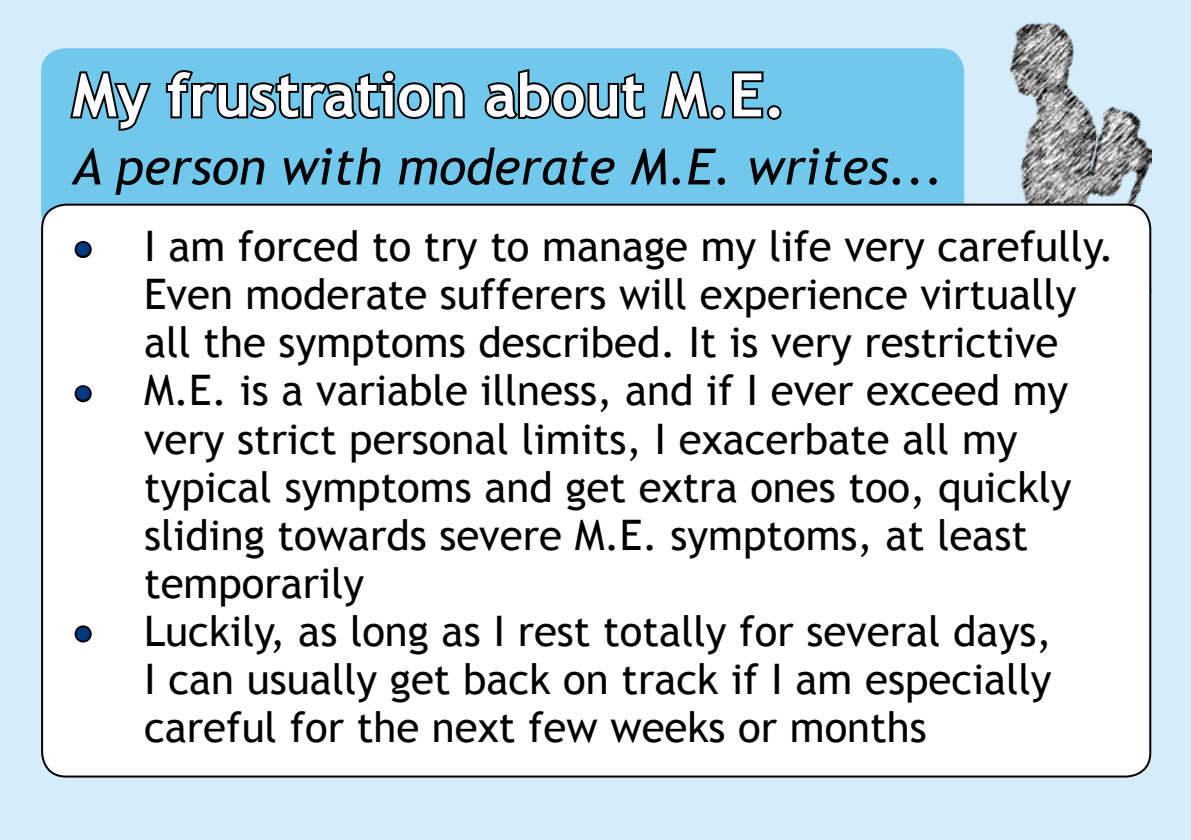
<style>
.page{position:relative;width:1191px;height:840px;background:#fff}
.page>*{position:absolute;margin:0;border:0;box-sizing:border-box;transform-origin:0 0}
.t1{font:700 60px "Trebuchet MS";color:#fff}
.t2{font:italic 50px "Trebuchet MS";color:#000}
.t3{font:42px/48px "Trebuchet MS";color:#000}
.s1{font-weight:700;color:#003882}
</style>
<div class="page">
<div style="left:0;top:0;width:1191px;height:839px;background:#d5edfa"></div>
<img style="left:945px;top:23px;width:206px;height:199px">
<div style="left:41px;top:48px;width:923px;height:189px;background:#71c8ed;border-radius:24px"></div>
<div style="left:42px;top:204px;width:1108px;height:572px;background:#fff;border-radius:24px"></div>
<svg style="left:70px;top:71px;width:82px;height:60px"></svg>
<svg style="left:165px;top:70px;width:300px;height:49px"></svg>
<svg style="left:484px;top:69px;width:162px;height:50px"></svg>
<svg style="left:661px;top:71px;width:121px;height:49px"></svg>
<svg style="left:74px;top:241px;width:18px;height:18px"></svg>
<svg style="left:74px;top:385px;width:18px;height:18px"></svg>
<svg style="left:74px;top:625px;width:18px;height:18px"></svg>
<h1 class="t1" style="left:72px;top:57px;width:715px">My frustration about M.E.</h1>
<p class="t2" style="left:72px;top:137px;width:873px">A person with moderate M.E. writes...</p>
<p class="t3" style="left:144px;top:223px;width:971px;text-indent:-72px"><span class="s1">•</span> I am forced to try to manage my life very carefully.<br>Even moderate sufferers will experience virtually all the symptoms described. It is very restrictive</p>
<p class="t3" style="left:144px;top:367px;width:929px;text-indent:-72px"><span class="s1">•</span> M.E. is a variable illness, and if I ever exceed my very strict personal limits, I exacerbate all my typical symptoms and get extra ones too, quickly sliding towards severe M.E. symptoms, at least temporarily</p>
<p class="t3" style="left:144px;top:607px;width:909px;text-align:justify;text-indent:-72px"><span class="s1">•</span> Luckily, as long as I rest totally for several days, I can usually get back on track if I am especially careful for the next few weeks or months</p>
</div>
